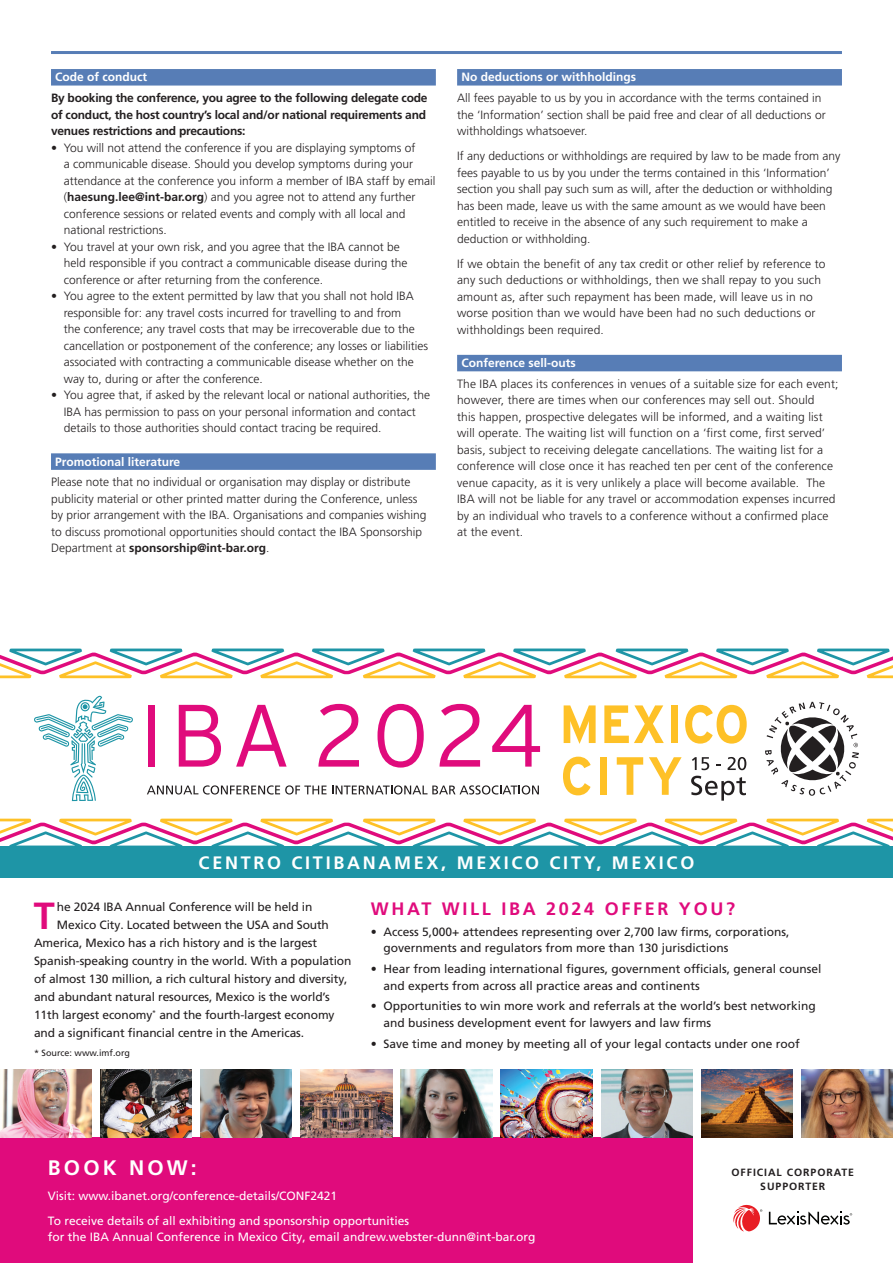
<style>
.page{position:relative;width:893px;height:1263px;background:#fff}
.page>*{position:absolute;margin:0;border:0;box-sizing:border-box;transform-origin:0 0}
.t1{font:700 37.8px "Frutiger LT Pro";color:#e00b7c}
.t2{font:700 21px "Frutiger LT Pro";letter-spacing:.15em;color:#fff}
.t3{font:700 18px "Frutiger LT Pro";letter-spacing:.15em;color:#fff}
.t4{font:700 18px "Frutiger LT Pro";letter-spacing:.15em;color:#e00b7c}
.Body_copy{font:300 12px/16.5px "Frutiger LT Pro";color:#231f20}
.t5{font:12px/16.5px "Frutiger LT Pro";color:#231f20}
.t6{font:12px/25px "Frutiger LT Pro";color:#fff}
.Body_copy-2{font:700 12px/16.5px "Frutiger LT Pro";letter-spacing:-.02em;color:#231f20;text-align:justify}
.Info_page_highlighted_text{font:700 12px "Frutiger LT Pro";color:#fff}
.t7{font:700 10.5px/14.2px "Frutiger LT Pro";letter-spacing:.09em;color:#231f20;text-align:center}
.t8{font:9px "Frutiger LT Pro";color:#231f20}
.s1{font-weight:700}
</style>
<div class="page">
<hr style="left:51px;top:51px;width:791px;height:3px;background:#577db6">
<div style="left:51px;top:69px;width:385px;height:17px;background:#577db6"></div>
<div style="left:51px;top:453px;width:385px;height:17px;background:#577db6"></div>
<div style="left:457px;top:69px;width:385px;height:17px;background:#577db6"></div>
<div style="left:457px;top:355px;width:385px;height:16px;background:#577db6"></div>
<div style="left:0;top:1137px;width:693px;height:126px;background:#e00b7c"></div>
<div style="left:0;top:846px;width:893px;height:32px;background:#1e95a6"></div>
<img style="left:801px;top:1069px;width:92px;height:68px">
<img style="left:300px;top:1069px;width:92px;height:68px">
<img style="left:100px;top:1069px;width:92px;height:68px">
<img style="left:701px;top:1069px;width:92px;height:68px">
<img style="left:501px;top:1069px;width:91px;height:68px">
<img style="left:601px;top:1069px;width:92px;height:68px">
<img style="left:0;top:1069px;width:92px;height:68px">
<img style="left:200px;top:1069px;width:92px;height:68px">
<img style="left:401px;top:1069px;width:91px;height:68px">
<svg style="left:0;top:818px;width:893px;height:28px"></svg>
<div style="left:148px;top:705px;width:7px;height:62px;background:#e00b7c"></div>
<svg style="left:179px;top:705px;width:42px;height:62px"></svg>
<svg style="left:236px;top:705px;width:51px;height:62px"></svg>
<svg style="left:318px;top:704px;width:41px;height:63px"></svg>
<svg style="left:377px;top:704px;width:47px;height:63px"></svg>
<svg style="left:439px;top:704px;width:41px;height:63px"></svg>
<svg style="left:492px;top:705px;width:48px;height:62px"></svg>
<svg style="left:564px;top:705px;width:32px;height:39px"></svg>
<svg style="left:604px;top:705px;width:60px;height:38px"></svg>
<div style="left:671px;top:705px;width:7px;height:38px;background:#fec127"></div>
<svg style="left:685px;top:705px;width:62px;height:39px"></svg>
<svg style="left:563px;top:757px;width:28px;height:38px"></svg>
<div style="left:600px;top:757px;width:7px;height:38px;background:#fec127"></div>
<svg style="left:617px;top:757px;width:26px;height:38px"></svg>
<svg style="left:649px;top:757px;width:33px;height:38px"></svg>
<svg style="left:765px;top:702px;width:94px;height:94px"></svg>
<svg style="left:34px;top:696px;width:99px;height:105px"></svg>
<svg style="left:692px;top:757px;width:17px;height:13px"></svg>
<svg style="left:728px;top:757px;width:18px;height:13px"></svg>
<svg style="left:691px;top:776px;width:55px;height:25px"></svg>
<svg style="left:147px;top:785px;width:392px;height:9px"></svg>
<svg style="left:0;top:648px;width:893px;height:31px"></svg>
<svg style="left:769px;top:1212px;width:83px;height:12px"></svg>
<svg style="left:733px;top:1204px;width:29px;height:28px"></svg>
<p class="Info_page_highlighted_text" style="left:55px;top:70px;width:93px">Code of conduct</p>
<p class="Body_copy-2" style="left:51px;top:90px;width:378px">By booking the conference, you agree to the following delegate code of conduct, the host country’s local and/or national requirements and venues restrictions and precautions:</p>
<p class="Body_copy" style="left:64px;top:139px;width:373px;text-indent:-13px">• You will not attend the conference if you are displaying symptoms of<br>a communicable disease. Should you develop symptoms during your attendance at the conference you inform a member of IBA staff by email (<span class="s1">haesung.lee@int-bar.org</span>) and you agree not to attend any further conference sessions or related events and comply with all local and national restrictions.</p>
<p class="Body_copy" style="left:64px;top:238px;width:345px;text-indent:-13px">• You travel at your own risk, and you agree that the IBA cannot be held responsible if you contract a communicable disease during the conference or after returning from the conference.</p>
<p class="Body_copy" style="left:64px;top:288px;width:366px;text-indent:-13px">• You agree to the extent permitted by law that you shall not hold IBA responsible for: any travel costs incurred for travelling to and from<br>the conference; any travel costs that may be irrecoverable due to the cancellation or postponement of the conference; any losses or liabilities associated with contracting a communicable disease whether on the way to, during or after the conference.</p>
<p class="Body_copy" style="left:64px;top:387px;width:368px;text-indent:-13px">• You agree that, if asked by the relevant local or national authorities, the<br>IBA has permission to pass on your personal information and contact details to those authorities should contact tracing be required.</p>
<p class="Info_page_highlighted_text" style="left:55px;top:454px;width:126px">Promotional literature</p>
<p class="Body_copy" style="left:51px;top:474px;width:377px">Please note that no individual or organisation may display or distribute publicity material or other printed matter during the Conference, unless by prior arrangement with the IBA. Organisations and companies wishing to discuss promotional opportunities should contact the IBA Sponsorship Department at <span class="s1">sponsorship@int-bar.org</span>.</p>
<p class="Info_page_highlighted_text" style="left:461px;top:70px;width:176px">No deductions or withholdings</p>
<p class="Body_copy" style="left:457px;top:90px;width:370px">All fees payable to us by you in accordance with the terms contained in the ‘Information’ section shall be paid free and clear of all deductions or withholdings whatsoever.</p>
<p class="Body_copy" style="left:457px;top:148px;width:385px">If any deductions or withholdings are required by law to be made from any fees payable to us by you under the terms contained in this ‘Information’ section you shall pay such sum as will, after the deduction or withholding has been made, leave us with the same amount as we would have been entitled to receive in the absence of any such requirement to make a deduction or withholding.</p>
<p class="Body_copy" style="left:457px;top:255px;width:370px">If we obtain the benefit of any tax credit or other relief by reference to any such deductions or withholdings, then we shall repay to you such amount as, after such repayment has been made, will leave us in no worse position than we would have been had no such deductions or withholdings been required.</p>
<p class="Info_page_highlighted_text" style="left:461px;top:356px;width:116px">Conference sell-outs</p>
<p class="Body_copy" style="left:457px;top:375px;width:383px">The IBA places its conferences in venues of a suitable size for each event; however, there are times when our conferences may sell out. Should<br>this happen, prospective delegates will be informed, and a waiting list will operate. The waiting list will function on a ‘first come, first served’ basis, subject to receiving delegate cancellations. The waiting list for a conference will close once it has reached ten per cent of the conference venue capacity, as it is very unlikely a place will become available. The IBA will not be liable for any travel or accommodation expenses incurred by an individual who travels to a conference without a confirmed place at the event.</p>
<p class="t3" style="left:199px;top:852px;width:497px">CENTRO CITIBANAMEX, MEXICO CITY, MEXICO</p>
<p class="t4" style="left:371px;top:898px;width:366px">WHAT WILL IBA 2024 OFFER YOU?</p>
<p class="t5" style="left:384px;top:923px;width:407px;text-indent:-13px">• Access 5,000+ attendees representing over 2,700 law firms, corporations, governments and regulators from more than 130 jurisdictions</p>
<p class="t5" style="left:384px;top:961px;width:439px;text-indent:-13px">• Hear from leading international figures, government officials, general counsel and experts from across all practice areas and continents</p>
<p class="t5" style="left:384px;top:998px;width:434px;text-indent:-13px">• Opportunities to win more work and referrals at the world’s best networking and business development event for lawyers and law firms</p>
<p class="t5" style="left:371px;top:1035px;width:430px">• Save time and money by meeting all of your legal contacts under one roof</p>
<p class="t1" style="left:34px;top:893px;width:23px">T</p>
<p class="t5" style="left:57px;top:898px;width:257px">he 2024 IBA Annual Conference will be held in</p>
<p class="t5" style="left:57px;top:916px;width:273px">Mexico City. Located between the USA and South</p>
<p class="t5" style="left:34px;top:934px;width:285px">America, Mexico has a rich history and is the largest</p>
<p class="t5" style="left:34px;top:952px;width:319px">Spanish-speaking country in the world. With a population</p>
<p class="t5" style="left:34px;top:970px;width:315px">of almost 130 million, a rich cultural history and diversity,</p>
<p class="t5" style="left:34px;top:988px;width:297px">and abundant natural resources, Mexico is the world’s</p>
<p class="t5" style="left:34px;top:1006px;width:302px">11th largest economy<sup>*</sup> and the fourth-largest economy</p>
<p class="t5" style="left:34px;top:1024px;width:272px">and a significant financial centre in the Americas.</p>
<p class="t8" style="left:34px;top:1048px;width:98px">* Source: www.imf.org</p>
<p class="t2" style="left:48px;top:1155px;width:150px">BOOK NOW:</p>
<p class="t6" style="left:48px;top:1183px;width:363px">Visit: www.ibanet.org/conference-details/CONF2421<br>To receive details of all exhibiting and sponsorship opportunities</p>
<p class="t6" style="left:48px;top:1225px;width:489px">for the IBA Annual Conference in Mexico City, email andrew.webster-dunn@int-bar.org</p>
<p class="t7" style="left:731px;top:1165px;width:124px">OFFICIAL CORPORATE<br>SUPPORTER</p>
</div>
